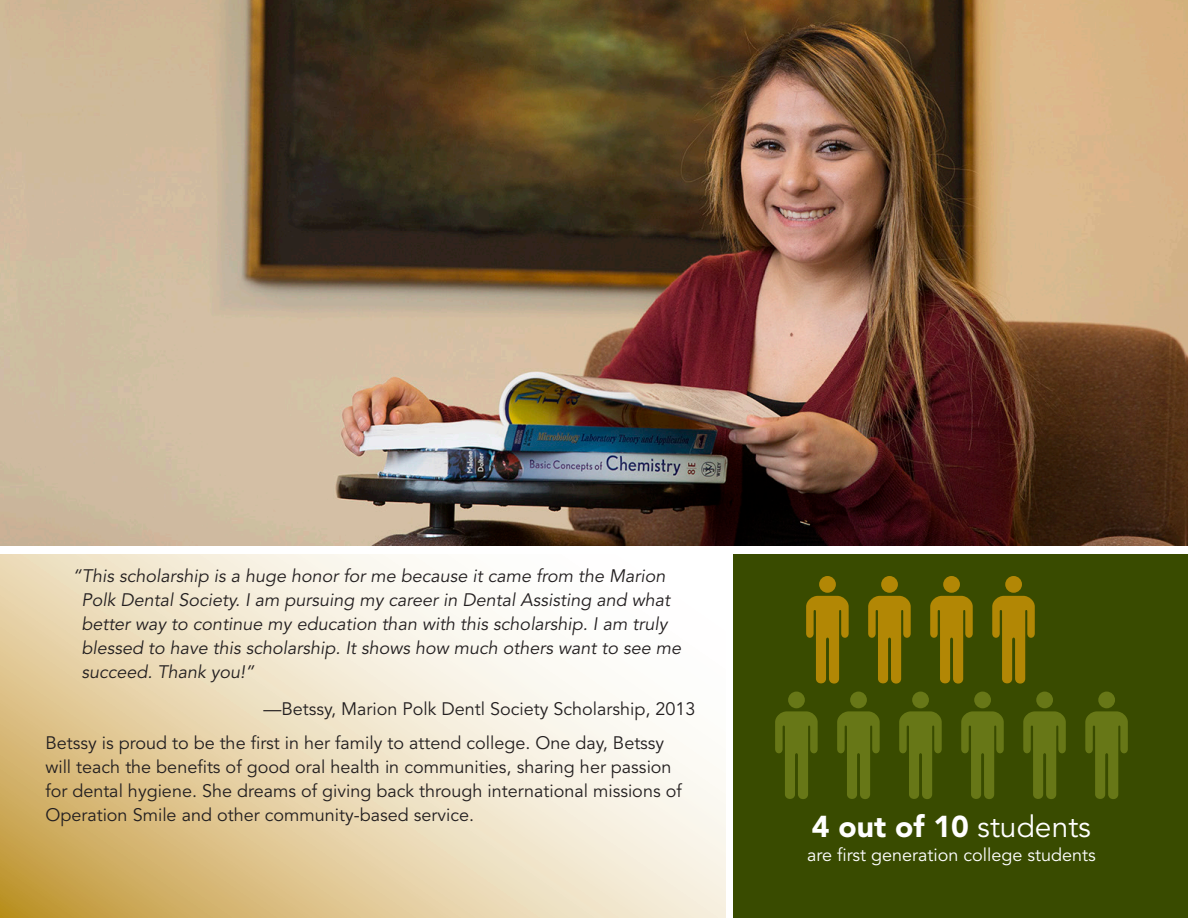
<style>
.page{position:relative;width:1188px;height:918px;background:#fff}
.page>*{position:absolute;margin:0;border:0;box-sizing:border-box;transform-origin:0 0}
.text{font:900 30px "Avenir LT";color:#fff}
.scholar_squote{font:italic 18px/24px "Avenir LT";color:#231f20}
.text-2{font:18px/24px "Avenir LT";color:#231f20}
.scholar_squote-2{font:18px "Avenir LT";color:#231f20}
.text-3{font:18px "Avenir LT";color:#fff}
.s1{font-weight:400}
</style>
<div class="page">
<img style="left:0;top:0;width:1188px;height:546px">
<svg style="left:0;top:555px;width:725px;height:363px"></svg>
<div style="left:733px;top:555px;width:455px;height:363px;background:#394b00"></div>
<div style="left:819px;top:576px;width:17px;height:17px;background:#b28705;border-radius:50%"></div>
<svg style="left:806px;top:596px;width:43px;height:88px"></svg>
<div style="left:881px;top:576px;width:17px;height:17px;background:#b28705;border-radius:50%"></div>
<svg style="left:868px;top:596px;width:43px;height:88px"></svg>
<div style="left:943px;top:576px;width:17px;height:17px;background:#b28705;border-radius:50%"></div>
<svg style="left:930px;top:596px;width:43px;height:88px"></svg>
<div style="left:1005px;top:576px;width:17px;height:17px;background:#b28705;border-radius:50%"></div>
<svg style="left:992px;top:596px;width:43px;height:88px"></svg>
<div style="left:788px;top:692px;width:17px;height:16px;background:#677717;border-radius:50%"></div>
<svg style="left:775px;top:711px;width:43px;height:88px"></svg>
<div style="left:850px;top:692px;width:17px;height:16px;background:#677717;border-radius:50%"></div>
<svg style="left:837px;top:711px;width:43px;height:88px"></svg>
<div style="left:912px;top:692px;width:17px;height:16px;background:#677717;border-radius:50%"></div>
<svg style="left:899px;top:711px;width:43px;height:88px"></svg>
<div style="left:974px;top:692px;width:17px;height:16px;background:#677717;border-radius:50%"></div>
<svg style="left:961px;top:711px;width:43px;height:88px"></svg>
<div style="left:1036px;top:692px;width:17px;height:16px;background:#677717;border-radius:50%"></div>
<svg style="left:1023px;top:711px;width:43px;height:88px"></svg>
<div style="left:1098px;top:692px;width:17px;height:16px;background:#677717;border-radius:50%"></div>
<svg style="left:1085px;top:711px;width:43px;height:88px"></svg>
<p class="scholar_squote" style="left:81px;top:564px;width:601px;text-indent:-9px">“This scholarship is a huge honor for me because it came from the Marion Polk Dental Society. I am pursuing my career in Dental Assisting and what better way to continue my education than with this scholarship. I am truly blessed to have this scholarship. It shows how much others want to see me succeed. Thank you!”</p>
<p class="scholar_squote-2" style="left:263px;top:699px;width:434px">—Betssy, Marion Polk Dentl Society Scholarship, 2013</p>
<p class="text-2" style="left:45px;top:732px;width:638px">Betssy is proud to be the first in her family to attend college. One day, Betssy will teach the benefits of good oral health in communities, sharing her passion for dental hygiene. She dreams of giving back through international missions of Operation Smile and other community-based service.</p>
<p class="text" style="left:812px;top:808px;width:281px">4 out of 10 <span class="s1">students</span></p>
<p class="text-3" style="left:807px;top:844px;width:290px">are first generation college students</p>
</div>
